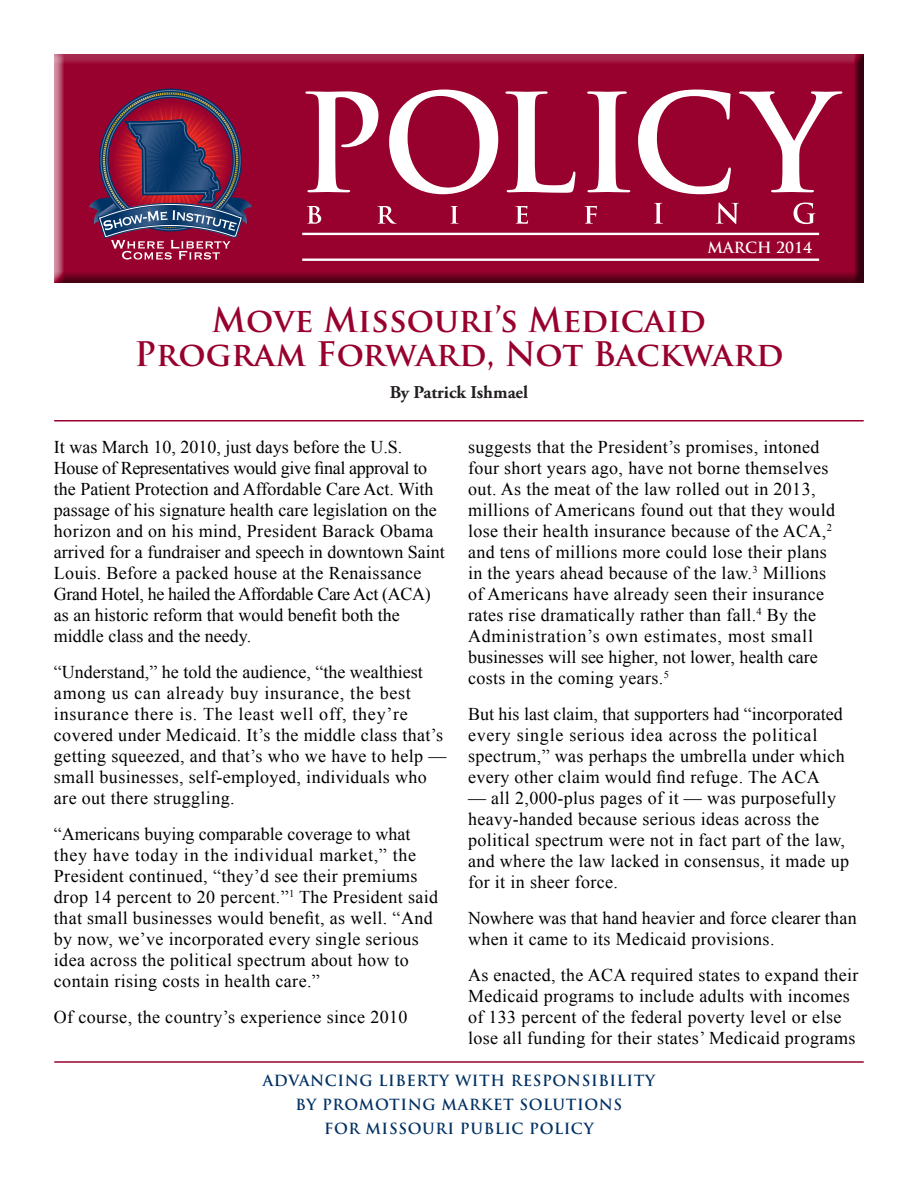
<style>
.page{position:relative;width:918px;height:1188px;background:#fff}
.page>*{position:absolute;margin:0;border:0;box-sizing:border-box;transform-origin:0 0}
.t1{font:700 33px "Trajan Pro";color:#98012d}
.t2{font:18px/21px "Times New Roman";letter-spacing:.02em;color:#000}
.t3{font:18px/21px "Times New Roman";color:#000}
.Story_Credits{font:700 18px "Adobe Garamond Pro";color:#231f20}
.t4{font:700 15px "Trajan Pro";letter-spacing:.04em;color:#003163}
.Bold_Body_Copy{font:700 15px "Trajan Pro";color:#fff}
</style>
<div class="page">
<div style="left:55px;top:53px;width:810px;height:231px;background:#231f20;opacity:.75"></div>
<svg style="left:307px;top:202px;width:508px;height:22px;background:#9f143d"></svg>
<hr style="left:302px;top:233px;width:517px;height:2px;background:#fff">
<hr style="left:302px;top:259px;width:517px;height:2px;background:#fff">
<svg style="left:305px;top:90px;width:537px;height:104px;fill:#98012d"></svg>
<hr style="left:55px;top:420px;width:808px;height:2px;background:#98012d">
<hr style="left:55px;top:1061px;width:808px;height:2px;background:#98012d">
<svg style="left:89px;top:99px;width:163px;height:161px;background:#712f53"></svg>
<p class="Bold_Body_Copy" style="left:708px;top:238px;width:106px">MARCH 2014</p>
<p class="t1" style="left:212px;top:299px;width:495px">Move Missouri’s Medicaid</p>
<p class="t1" style="left:134px;top:334px;width:651px">Program Forward, Not Backward</p>
<p class="Story_Credits" style="left:390px;top:382px;width:140px">By Patrick Ishmael</p>
<p class="t3" style="left:54px;top:437px;width:392px">It was March 10, 2010, just days before the U.S.<br>House of Representatives would give final approval to the Patient Protection and Affordable Care Act. With passage of his signature health care legislation on the horizon and on his mind, President Barack Obama arrived for a fundraiser and speech in downtown Saint Louis. Before a packed house at the Renaissance Grand Hotel, he hailed the Affordable Care Act (ACA) as an historic reform that would benefit both the middle class and the needy.</p>
<p class="t2" style="left:54px;top:662px;width:394px">“Understand,” he told the audience, “the wealthiest among us can already buy insurance, the best insurance there is. The least well off, they’re covered under Medicaid. It’s the middle class that’s getting squeezed, and that’s who we have to help — small businesses, self-employed, individuals who are out there struggling.</p>
<p class="t2" style="left:54px;top:824px;width:386px">“Americans buying comparable coverage to what they have today in the individual market,” the President continued, “they’d see their premiums drop 14 percent to 20 percent.”<sup>1</sup> The President said that small businesses would benefit, as well. “And by now, we’ve incorporated every single serious idea across the political spectrum about how to contain rising costs in health care.”</p>
<p class="t2" style="left:54px;top:1007px;width:355px">Of course, the country’s experience since 2010</p>
<p class="t2" style="left:468px;top:437px;width:369px">suggests that the President’s promises, intoned four short years ago, have not borne themselves out. As the meat of the law rolled out in 2013, millions of Americans found out that they would lose their health insurance because of the ACA,<sup>2 </sup>and tens of millions more could lose their plans in the years ahead because of the law.<sup>3</sup> Millions of Americans have already seen their insurance rates rise dramatically rather than fall.<sup>4</sup> By the Administration’s own estimates, most small businesses will see higher, not lower, health care costs in the coming years.<sup>5</sup></p>
<p class="t2" style="left:468px;top:704px;width:378px">But his last claim, that supporters had “incorporated every single serious idea across the political spectrum,” was perhaps the umbrella under which every other claim would find refuge. The ACA</p>
<p class="t2" style="left:468px;top:788px;width:383px">— all 2,000-plus pages of it — was purposefully heavy-handed because serious ideas across the political spectrum were not in fact part of the law, and where the law lacked in consensus, it made up for it in sheer force.</p>
<p class="t3" style="left:468px;top:908px;width:390px">Nowhere was that hand heavier and force clearer than when it came to its Medicaid provisions.</p>
<p class="t2" style="left:468px;top:965px;width:392px">As enacted, the ACA required states to expand their Medicaid programs to include adults with incomes of 133 percent of the federal poverty level or else lose all funding for their states’ Medicaid programs</p>
<p class="t4" style="left:263px;top:1071px;width:394px">ADVANCING LIBERTY WITH RESPONSIBILITY</p>
<p class="t4" style="left:296px;top:1095px;width:328px">BY PROMOTING MARKET SOLUTIONS</p>
<p class="t4" style="left:324px;top:1119px;width:271px">FOR MISSOURI PUBLIC POLICY</p>
</div>
